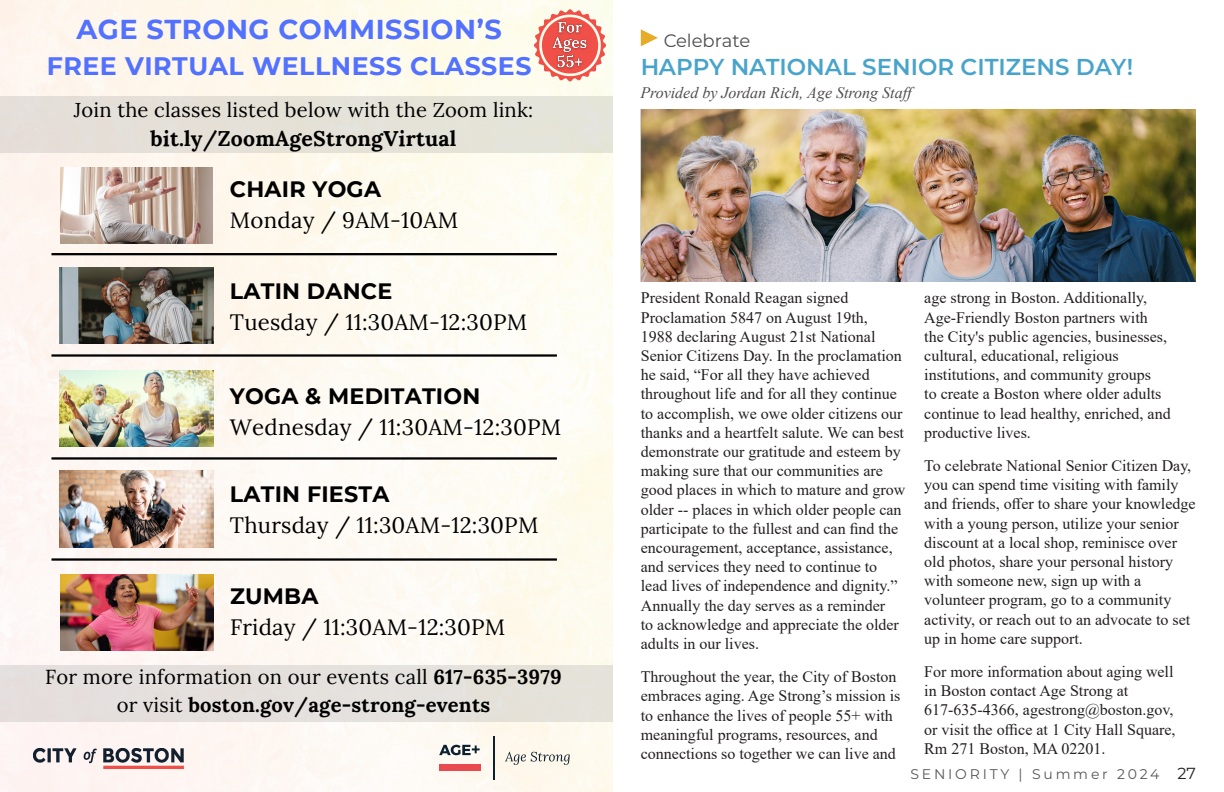
<style>
.page{position:relative;width:1224px;height:792px;background:#fff}
.page>*{position:absolute;margin:0;border:0;box-sizing:border-box;transform-origin:0 0}
.t1{font:700 27.3px "Montserrat";letter-spacing:.02em;color:#5271ff}
.t2{font:700 25.2px "Montserrat";letter-spacing:.02em;color:#5271ff}
.t3{font:600 23px "Montserrat";color:#1a8dbd}
.t4{font:22.2px/31.1px "Lora";letter-spacing:.01em;color:#000}
.t5{font:700 21.2px "Lora";letter-spacing:.01em;color:#000}
.t6{font:20.2px/28px "Lora";letter-spacing:.01em;color:#000;text-align:center}
.t7{font:18px "Montserrat";color:#231f20}
.t8{font:16px/19.2px "Times New Roman";color:#231f20}
.t9{font:italic 16px "Times New Roman";color:#231f20}
.t10{font:14px "Montserrat";letter-spacing:.2em;color:#57585a}
.s1{font-family:"Montserrat";font-weight:700}
.s2{font-weight:700}
.s3{font-size:16px;color:#231f20}
</style>
<div class="page">
<img style="left:0;top:0;width:613px;height:792px">
<hr style="left:51px;top:253px;width:506px;height:2px;background:#000">
<hr style="left:51px;top:354px;width:506px;height:3px;background:#000">
<hr style="left:51px;top:457px;width:506px;height:3px;background:#000">
<hr style="left:51px;top:558px;width:506px;height:3px;background:#000">
<img style="left:33px;top:749px;width:150px;height:19px">
<div style="left:439px;top:765px;width:41px;height:6px;background:#e94a4f"></div>
<hr style="left:494px;top:737px;width:1px;height:43px;background:#0c2030">
<svg style="left:505px;top:752px;width:65px;height:13px"></svg>
<svg style="left:439px;top:745px;width:41px;height:10px"></svg>
<div style="left:0;top:96px;width:613px;height:57px;background:#e5e1d8"></div>
<div style="left:0;top:665px;width:612px;height:57px;background:#e5e1dc"></div>
<img style="left:60px;top:370px;width:153px;height:77px">
<img style="left:60px;top:574px;width:154px;height:77px">
<img style="left:60px;top:167px;width:153px;height:77px">
<img style="left:60px;top:267px;width:153px;height:77px">
<img style="left:60px;top:471px;width:153px;height:76px">
<svg style="left:534px;top:9px;width:72px;height:72px"></svg>
<img style="left:549px;top:18px;width:43px;height:55px">
<svg style="left:641px;top:29px;width:17px;height:17px"></svg>
<img style="left:641px;top:109px;width:555px;height:173px">
<p class="t1" style="left:77px;top:10px;width:427px">AGE STRONG COMMISSION’S</p>
<p class="t2" style="left:47px;top:48px;width:486px">FREE VIRTUAL WELLNESS CLASSES</p>
<p class="t6" style="left:74px;top:94px;width:461px">Join the classes listed below with the Zoom link:</p>
<p class="t5" style="left:151px;top:121px;width:307px">bit.ly/ZoomAgeStrongVirtual</p>
<p class="t4" style="left:230px;top:172px;width:230px"><span class="s1">CHAIR YOGA<br></span>Monday / 9AM-10AM</p>
<p class="t4" style="left:230px;top:274px;width:299px"><span class="s1">LATIN DANCE<br></span>Tuesday / 11:30AM-12:30PM</p>
<p class="t4" style="left:230px;top:379px;width:333px"><span class="s1">YOGA &amp; MEDITATION<br></span>Wednesday / 11:30AM-12:30PM</p>
<p class="t4" style="left:230px;top:477px;width:310px"><span class="s1">LATIN FIESTA<br></span>Thursday / 11:30AM-12:30PM</p>
<p class="t4" style="left:230px;top:579px;width:277px"><span class="s1">ZUMBA<br></span>Friday / 11:30AM-12:30PM</p>
<p class="t6" style="left:45px;top:662px;width:518px">For more information on our events call <span class="s2">617-635-3979 </span>or visit <span class="s2">boston.gov/age-strong-events</span></p>
<p class="t7" style="left:664px;top:28px;width:88px">Celebrate</p>
<h3 class="t3" style="left:640px;top:50px;width:494px">HAPPY NATIONAL SENIOR CITIZENS DAY!</h3>
<p class="t9" style="left:640px;top:82px;width:279px">Provided by Jordan Rich, Age Strong Staff</p>
<p class="t8" style="left:641px;top:288px;width:266px">President Ronald Reagan signed Proclamation 5847 on August 19th,<br>1988 declaring August 21st National Senior Citizens Day. In the proclamation he said, “For all they have achieved throughout life and for all they continue to accomplish, we owe older citizens our thanks and a heartfelt salute. We can best demonstrate our gratitude and esteem by making sure that our communities are good places in which to mature and grow older -- places in which older people can participate to the fullest and can find the encouragement, acceptance, assistance, and services they need to continue to lead lives of independence and dignity.” Annually the day serves as a reminder<br>to acknowledge and appreciate the older adults in our lives.</p>
<p class="t8" style="left:641px;top:667px;width:261px">Throughout the year, the City of Boston embraces aging. Age Strong’s mission is to enhance the lives of people 55+ with meaningful programs, resources, and connections so together we can live and</p>
<p class="t8" style="left:924px;top:288px;width:224px">age strong in Boston. Additionally,</p>
<p class="t8" style="left:924px;top:307px;width:248px">Age-Friendly Boston partners with the City's public agencies, businesses, cultural, educational, religious institutions, and community groups<br>to create a Boston where older adults continue to lead healthy, enriched, and productive lives.</p>
<p class="t8" style="left:924px;top:455px;width:273px">To celebrate National Senior Citizen Day, you can spend time visiting with family and friends, offer to share your knowledge with a young person, utilize your senior discount at a local shop, reminisce over old photos, share your personal history with someone new, sign up with a volunteer program, go to a community activity, or reach out to an advocate to set up in home care support.</p>
<p class="t8" style="left:924px;top:661px;width:251px">For more information about aging well</p>
<p class="t8" style="left:924px;top:681px;width:205px">in Boston contact Age Strong at</p>
<p class="t8" style="left:924px;top:700px;width:251px">617-635-4366, agestrong@boston.gov,</p>
<p class="t8" style="left:924px;top:719px;width:253px">or visit the office at 1 City Hall Square,<br>Rm 271 Boston, MA 02201.</p>
<p class="t10" style="left:910px;top:765px;width:287px">SENIORITY | Summer 2024 <span class="s3">27</span></p>
</div>
